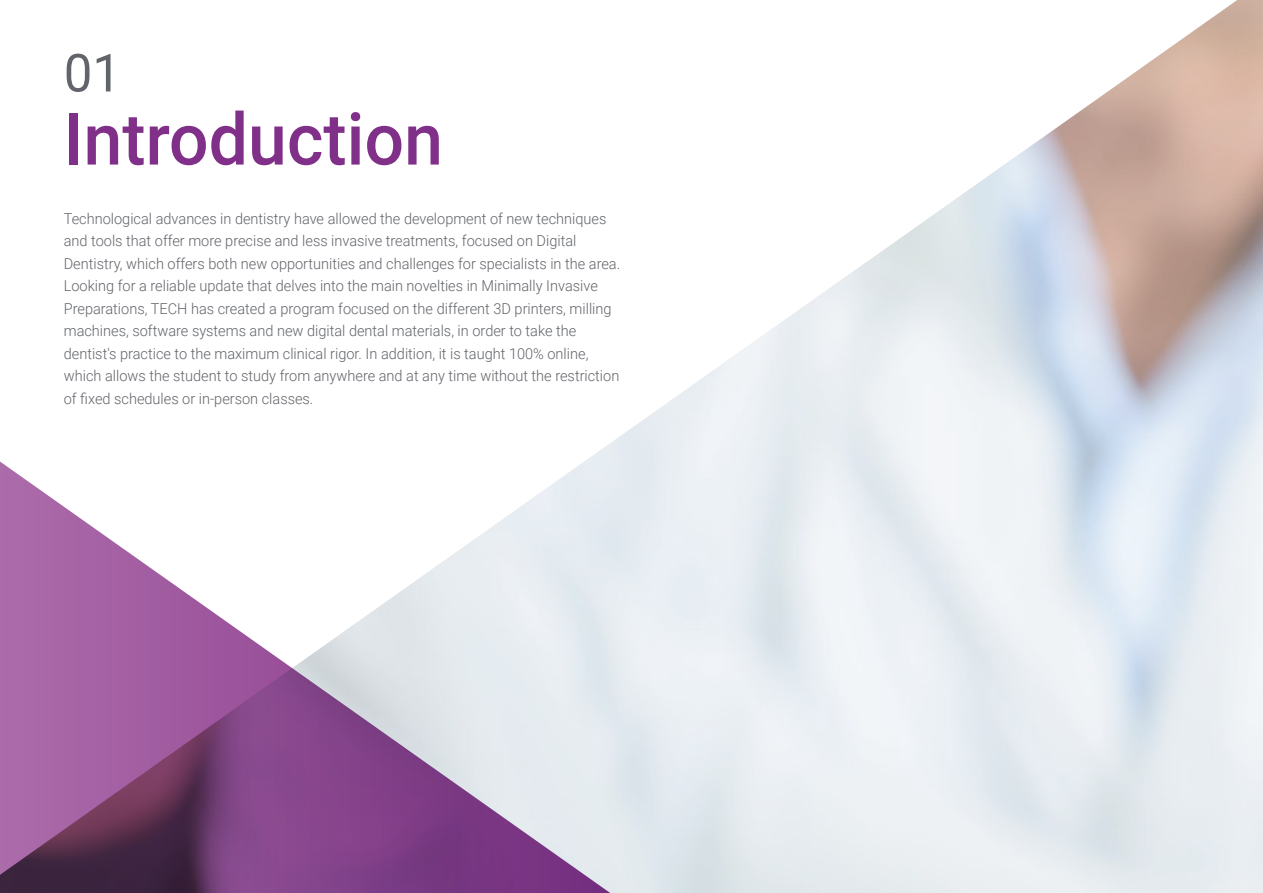
<style>
.page{position:relative;width:1263px;height:893px;background:#fff}
.page>*{position:absolute;margin:0;border:0;box-sizing:border-box;transform-origin:0 0}
.t1{font:500 72px "Roboto";color:#813089}
.t2{font:52.5px "Roboto";color:#61646a}
.t3{font:300 15px/22.5px "Roboto";color:#61646a}
</style>
<div class="page">
<svg style="left:0;top:446px;width:640px;height:447px"></svg>
<h2 class="t2" style="left:64px;top:36px;width:59px">01</h2>
<h1 class="t1" style="left:64px;top:89px;width:381px">Introduction</h1>
<p class="t3" style="left:64px;top:207px;width:558px">Technological advances in dentistry have allowed the development of new techniques and tools that offer more precise and less invasive treatments, focused on Digital Dentistry, which offers both new opportunities and challenges for specialists in the area.<br>Looking for a reliable update that delves into the main novelties in Minimally Invasive Preparations, TECH has created a program focused on the different 3D printers, milling machines, software systems and new digital dental materials, in order to take the dentist's practice to the maximum clinical rigor. In addition, it is taught 100% online, which allows the student to study from anywhere and at any time without the restriction of fixed schedules or in-person classes.</p>
</div>
